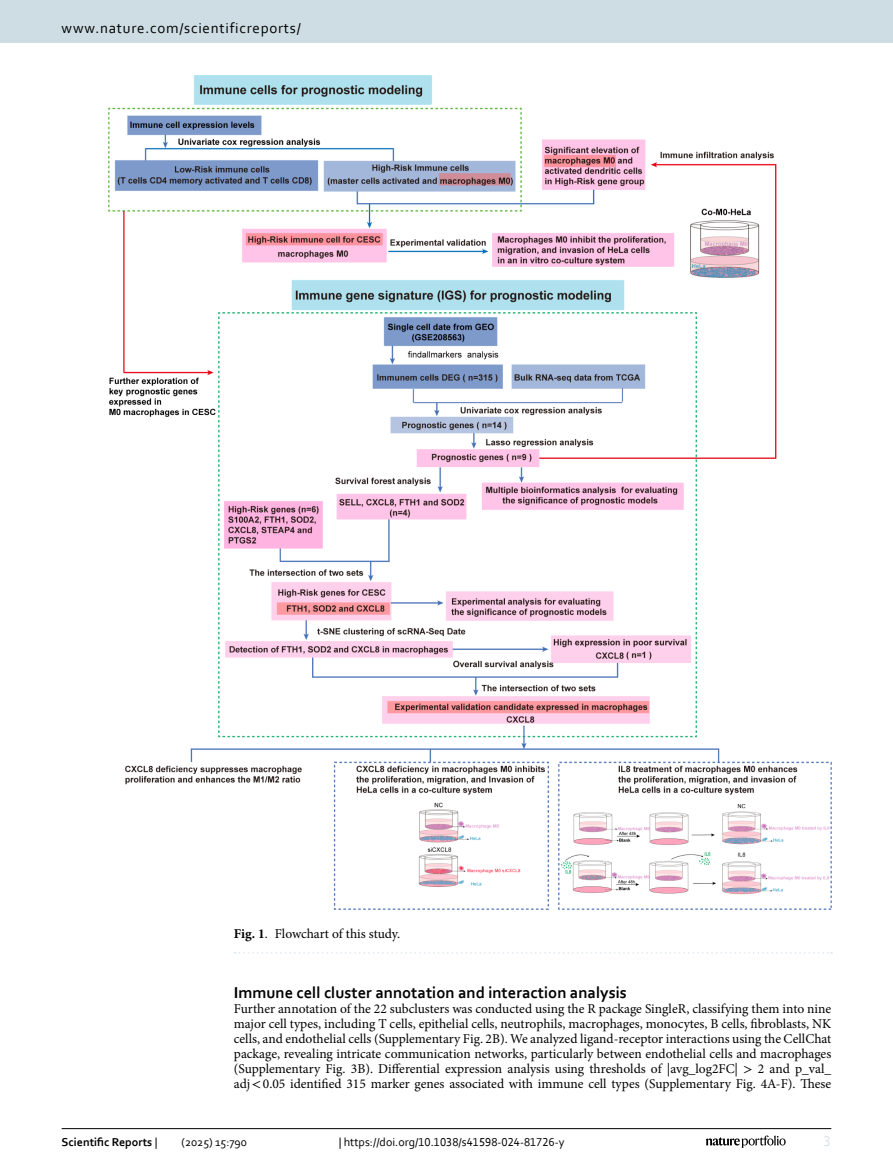
<style>
.page{position:relative;width:893px;height:1174px;background:#fff}
.page>*{position:absolute;margin:0;border:0;box-sizing:border-box;transform-origin:0 0}
.Head_1{font:700 16.5px "Corbel";color:#000}
.t1{font:15px "Corbel";letter-spacing:.05em;color:#000}
.t2{font:15px "Corbel";color:#d9e4eb}
.Body_Text{font:13.5px/15px "Minion Pro";color:#000;text-align:justify}
.Figure_Caption{font:13.5px "Minion Pro";letter-spacing:-.005em;color:#000}
.t3{font:12px "Corbel";color:#000}
.t4{font:700 12px "Corbel";color:#000}
.s1{font-weight:700}
.s2{font-family:"STIX"}
.s3{font-weight:400}
</style>
<div class="page">
<img style="left:108px;top:76px;width:723px;height:834px">
<svg style="left:235px;top:952px;width:597px;height:1px"></svg>
<hr style="left:62px;top:1128px;width:769px;height:1px;background:#000">
<svg style="left:706px;top:1135px;width:80px;height:12px"></svg>
<div style="left:0;top:0;width:893px;height:43px;background:#cedde4"></div>
<p class="t1" style="left:62px;top:18px;width:241px">www.nature.com/scientificreports/</p>
<p class="Figure_Caption" style="left:234px;top:924px;width:168px"><span class="s1">Fig. 1</span>. Flowchart of this study.</p>
<p class="Head_1" style="left:234px;top:982px;width:394px">Immune cell cluster annotation and interaction analysis</p>
<p class="Body_Text" style="left:234px;top:1001px;width:599px">Further annotation of the 22 subclusters was conducted using the R package SingleR, classifying them into nine major cell types, including T cells, epithelial cells, neutrophils, macrophages, monocytes, B cells, fibroblasts, NK cells, and endothelial cells (Supplementary Fig. 2B). We analyzed ligand-receptor interactions using the CellChat package, revealing intricate communication networks, particularly between endothelial cells and macrophages (Supplementary Fig. 3B). Differential expression analysis using thresholds of |avg_log2FC| <span class="s2">&gt;</span> 2 and p_val_ adj<span class="s2">&lt;</span>0.05 identified 315 marker genes associated with immune cell types (Supplementary Fig. 4A-F). These</p>
<p class="t4" style="left:62px;top:1134px;width:97px">Scientific Reports <span class="s3">|</span></p>
<p class="t3" style="left:181px;top:1134px;width:67px">(2025) 15:790</p>
<p class="t3" style="left:339px;top:1134px;width:227px">| https://doi.org/10.1038/s41598-024-81726-y</p>
<p class="t2" style="left:824px;top:1132px;width:9px">3</p>
</div>
